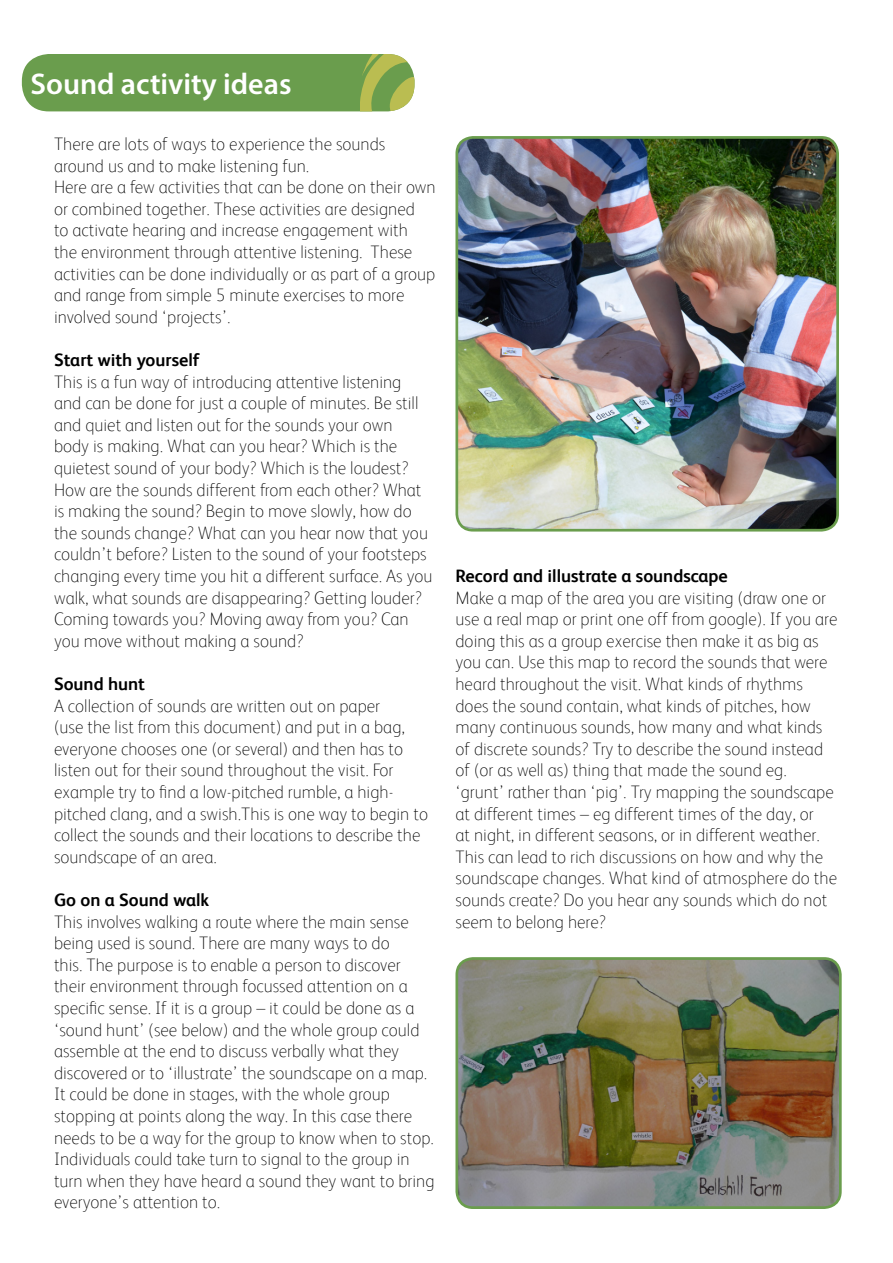
<style>
.page{position:relative;width:893px;height:1263px;background:#fff}
.page>*{position:absolute;margin:0;border:0;box-sizing:border-box;transform-origin:0 0}
.t1{font:600 30px "Myriad Pro";color:#fff}
.t2{font:100 18px/21.6px "FS Albert";color:#000}
.t3{font:700 18px "FS Albert";color:#000}
</style>
<div class="page">
<img style="left:459px;top:961px;width:379px;height:244px">
<div style="left:455px;top:957px;width:387px;height:252px;border:3px solid #6a9d4d;border-radius:16px"></div>
<div style="left:22px;top:54px;width:392px;height:57px;background:#6a9d4d;border-radius:27px"></div>
<svg style="left:360px;top:54px;width:54px;height:57px"></svg>
<img style="left:459px;top:138px;width:379px;height:392px">
<div style="left:455px;top:136px;width:384px;height:395px;border:3px solid #6a9d4d;border-radius:16px"></div>
<h1 class="t1" style="left:30px;top:64px;width:263px">Sound activity ideas</h1>
<p class="t2" style="left:54px;top:133px;width:383px">There are lots of ways to experience the sounds around us and to make listening fun.<br>Here are a few activities that can be done on their own or combined together. These activities are designed<br>to activate hearing and increase engagement with<br>the environment through attentive listening. These activities can be done individually or as part of a group and range from simple 5 minute exercises to more involved sound ‘projects’.</p>
<p class="t3" style="left:54px;top:349px;width:147px">Start with yourself</p>
<p class="t2" style="left:54px;top:371px;width:380px">This is a fun way of introducing attentive listening and can be done for just a couple of minutes. Be still and quiet and listen out for the sounds your own<br>body is making. What can you hear? Which is the quietest sound of your body? Which is the loudest?<br>How are the sounds different from each other? What is making the sound? Begin to move slowly, how do the sounds change? What can you hear now that you couldn’t before? Listen to the sound of your footsteps changing every time you hit a different surface. As you walk, what sounds are disappearing? Getting louder?<br>Coming towards you? Moving away from you? Can you move without making a sound?</p>
<p class="t3" style="left:54px;top:673px;width:93px">Sound hunt</p>
<p class="t2" style="left:54px;top:695px;width:376px">A collection of sounds are written out on paper<br>(use the list from this document) and put in a bag, everyone chooses one (or several) and then has to listen out for their sound throughout the visit. For example try to find a low-pitched rumble, a high&shy;pitched clang, and a swish.This is one way to begin to collect the sounds and their locations to describe the soundscape of an area.</p>
<p class="t3" style="left:54px;top:889px;width:157px">Go on a Sound walk</p>
<p class="t2" style="left:54px;top:911px;width:382px">This involves walking a route where the main sense being used is sound. There are many ways to do<br>this. The purpose is to enable a person to discover their environment through focussed attention on a specific sense. If it is a group – it could be done as a ‘sound hunt’ (see below) and the whole group could assemble at the end to discuss verbally what they discovered or to ‘illustrate’ the soundscape on a map.<br>It could be done in stages, with the whole group stopping at points along the way. In this case there needs to be a way for the group to know when to stop.<br>Individuals could take turn to signal to the group in turn when they have heard a sound they want to bring everyone’s attention to.</p>
<p class="t3" style="left:455px;top:565px;width:274px">Record and illustrate a soundscape</p>
<p class="t2" style="left:455px;top:586px;width:384px">Make a map of the area you are visiting (draw one or use a real map or print one off from google). If you are doing this as a group exercise then make it as big as you can. Use this map to record the sounds that were heard throughout the visit. What kinds of rhythms does the sound contain, what kinds of pitches, how many continuous sounds, how many and what kinds of discrete sounds? Try to describe the sound instead of (or as well as) thing that made the sound eg. ‘grunt’ rather than ‘pig’. Try mapping the soundscape at different times – eg different times of the day, or<br>at night, in different seasons, or in different weather.<br>This can lead to rich discussions on how and why the soundscape changes. What kind of atmosphere do the sounds create? Do you hear any sounds which do not seem to belong here?</p>
</div>
